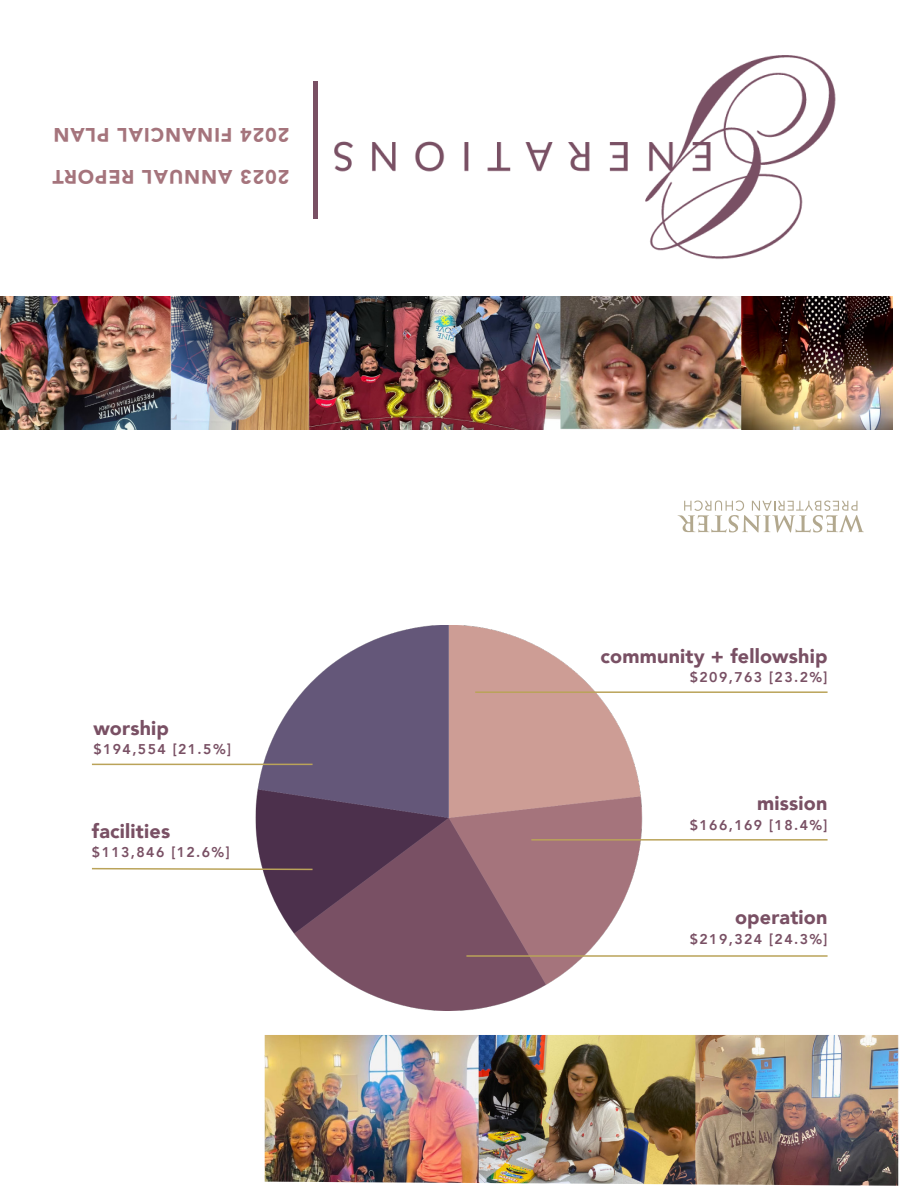
<style>
.page{position:relative;width:918px;height:1188px;background:#fff}
.page>*{position:absolute;margin:0;border:0;box-sizing:border-box;transform-origin:0 0}
.t1{font:900 19.8px "Avenir";letter-spacing:.01em;color:#795064}
.t2{font:900 19.5px "Avenir";letter-spacing:.05em;color:#a5747c}
.t3{font:800 14.1px "Avenir";letter-spacing:.1em;color:#795064}
</style>
<div class="page">
<img style="left:218px;top:625px;width:425px;height:385px">
<hr style="left:475px;top:691px;width:353px;height:2px;background:#baa359">
<hr style="left:531px;top:839px;width:297px;height:2px;background:#baa359">
<svg style="left:91px;top:867px;width:223px;height:4px"></svg>
<hr style="left:92px;top:764px;width:221px;height:1px;background:#baa359">
<hr style="left:466px;top:955px;width:362px;height:2px;background:#baa359">
<svg style="left:678px;top:500px;width:186px;height:33px"></svg>
<img style="left:313px;top:55px;width:523px;height:204px">
<hr style="left:314px;top:81px;width:4px;height:138px;background:#795064">
<img style="left:0;top:296px;width:892px;height:134px">
<img style="left:265px;top:1035px;width:634px;height:151px">
<p class="t2" style="left:289px;top:151px;width:237px;rotate:-180deg">2024 FINANCIAL PLAN</p>
<p class="t2" style="left:289px;top:193px;width:238px;rotate:-180deg">2023 ANNUAL REPORT</p>
<p class="t1" style="left:93px;top:711px;width:77px">worship</p>
<p class="t3" style="left:93px;top:738px;width:139px">$194,554 [21.5%]</p>
<p class="t1" style="left:92px;top:814px;width:80px">facilities</p>
<p class="t3" style="left:92px;top:842px;width:139px">$113,846 [12.6%]</p>
<p class="t1" style="left:600px;top:639px;width:229px">community + fellowship</p>
<p class="t3" style="left:690px;top:666px;width:139px">$209,763 [23.2%]</p>
<p class="t1" style="left:757px;top:786px;width:72px">mission</p>
<p class="t3" style="left:690px;top:814px;width:139px">$166,169 [18.4%]</p>
<p class="t1" style="left:735px;top:901px;width:94px">operation</p>
<p class="t3" style="left:690px;top:928px;width:139px">$219,324 [24.3%]</p>
</div>
